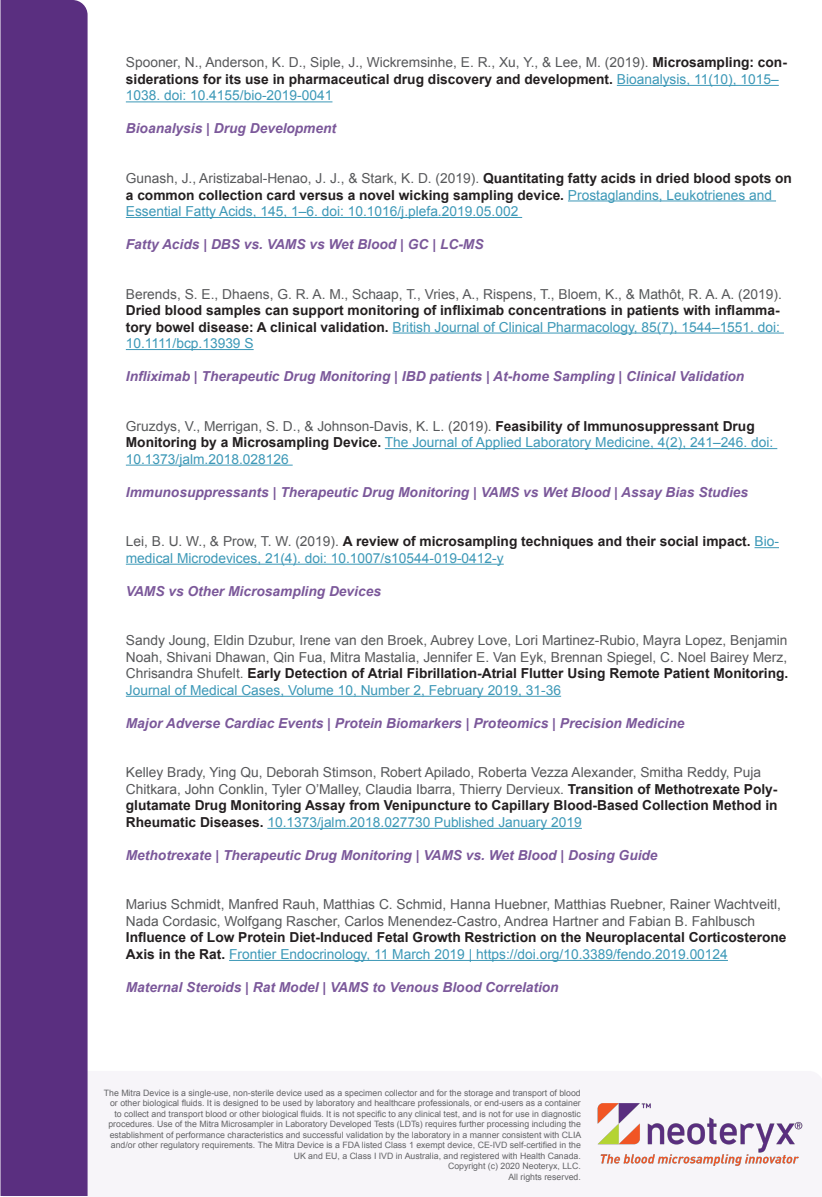
<style>
.page{position:relative;width:822px;height:1197px;background:#fff}
.page>*{position:absolute;margin:0;border:0;box-sizing:border-box;transform-origin:0 0}
.Keywords{font:700 13.75px/16.5px "Arial";color:#231f20}
.t1{font:13.75px/16.5px "Arial";color:#57585a}
.Keywords-2{font:italic 700 13.75px "Arial";color:#7b589a}
.Keywords-3{font:13.75px/16.5px "Arial";color:#3c98b7}
.t2{font:8.75px/10.5px "Arial";color:#636366;text-align:right}
.s1{font-weight:400;color:#57585a}
.s2{font-weight:400;color:#3c98b7}
.s3{color:#57585a}
.s4{font-weight:700;color:#231f20}
.s5{color:#3c98b7}
</style>
<div class="page">
<div style="left:1px;top:0;width:87px;height:1195px;background:#5a2f80"></div>
<img style="left:597px;top:1103px;width:205px;height:63px">
<hr style="left:616px;top:85px;width:162px;height:1px;background:#3c98b7">
<hr style="left:126px;top:102px;width:206px;height:1px;background:#3c98b7">
<hr style="left:567px;top:201px;width:208px;height:1px;background:#3c98b7">
<hr style="left:126px;top:217px;width:396px;height:1px;background:#3c98b7">
<hr style="left:392px;top:333px;width:391px;height:1px;background:#3c98b7">
<hr style="left:126px;top:349px;width:127px;height:1px;background:#3c98b7">
<hr style="left:385px;top:448px;width:392px;height:1px;background:#3c98b7">
<hr style="left:126px;top:465px;width:166px;height:1px;background:#3c98b7">
<svg style="left:754px;top:547px;width:24px;height:1px"></svg>
<hr style="left:126px;top:564px;width:377px;height:1px;background:#3c98b7">
<hr style="left:126px;top:696px;width:435px;height:1px;background:#3c98b7">
<hr style="left:267px;top:828px;width:314px;height:1px;background:#3c98b7">
<hr style="left:229px;top:960px;width:498px;height:1px;background:#3c98b7">
<p class="Keywords" style="left:126px;top:55px;width:662px"><span class="s1">Spooner, N., Anderson, K. D., Siple, J., Wickremsinhe, E. R., Xu, Y., &amp; Lee, M. (2019).</span> Microsampling: con&shy;siderations for its use in pharmaceutical drug discovery and development. <span class="s2">Bioanalysis, 11(10), 1015–<br>1038. doi: 10.4155/bio-2019-0041</span></p>
<p class="Keywords-2" style="left:126px;top:120px;width:212px">Bioanalysis | Drug Development</p>
<p class="Keywords" style="left:126px;top:170px;width:667px"><span class="s1">Gunash, J., Aristizabal-Henao, J. J., &amp; Stark, K. D. (2019).</span> Quantitating fatty acids in dried blood spots on a common collection card versus a novel wicking sampling device. <span class="s2">Prostaglandins, Leukotrienes and<br>Essential Fatty Acids, 145, 1–6. doi: 10.1016/j.plefa.2019.05.002</span></p>
<p class="Keywords-2" style="left:126px;top:235px;width:359px">Fatty Acids | DBS vs. VAMS vs Wet Blood | GC | LC-MS</p>
<p class="Keywords" style="left:126px;top:286px;width:657px"><span class="s1">Berends, S. E., Dhaens, G. R. A. M., Schaap, T., Vries, A., Rispens, T., Bloem, K., &amp; Mathôt, R. A. A. (2019).<br></span>Dried blood samples can support monitoring of infliximab concentrations in patients with inflamma&shy;tory bowel disease: A clinical validation. <span class="s2">British Journal of Clinical Pharmacology, 85(7), 1544–1551. doi:<br>10.1111/bcp.13939 S</span></p>
<p class="Keywords-2" style="left:126px;top:367px;width:619px">Infliximab | Therapeutic Drug Monitoring | IBD patients | At-home Sampling | Clinical Validation</p>
<p class="Keywords-3" style="left:126px;top:417px;width:649px"><span class="s3">Gruzdys, V., Merrigan, S. D., &amp; Johnson-Davis, K. L. (2019).</span> <span class="s4">Feasibility of Immunosuppressant Drug<br>Monitoring by a Microsampling Device.</span> The Journal of Applied Laboratory Medicine, 4(2), 241–246. doi:<br>10.1373/jalm.2018.028126</p>
<p class="Keywords-2" style="left:126px;top:483px;width:623px">Immunosuppressants | Therapeutic Drug Monitoring | VAMS vs Wet Blood | Assay Bias Studies</p>
<p class="Keywords-3" style="left:126px;top:533px;width:654px"><span class="s3">Lei, B. U. W., &amp; Prow, T. W. (2019).</span> <span class="s4">A review of microsampling techniques and their social impact.</span> Bio&shy;medical Microdevices, 21(4). doi: 10.1007/s10544-019-0412-y</p>
<p class="Keywords-2" style="left:126px;top:582px;width:256px">VAMS vs Other Microsampling Devices</p>
<p class="t1" style="left:126px;top:632px;width:663px;text-align:justify">Sandy Joung, Eldin Dzubur, Irene van den Broek, Aubrey Love, Lori Martinez-Rubio, Mayra Lopez, Benjamin Noah, Shivani Dhawan, Qin Fua, Mitra Mastalia, Jennifer E. Van Eyk, Brennan Spiegel, C. Noel Bairey Merz, Chrisandra Shufelt. <span class="s4">Early Detection of Atrial Fibrillation-Atrial Flutter Using Remote Patient Monitoring.<br></span><span class="s5">Journal of Medical Cases, Volume 10, Number 2, February 2019, 31-36</span></p>
<p class="Keywords-2" style="left:126px;top:714px;width:560px">Major Adverse Cardiac Events | Protein Biomarkers | Proteomics | Precision Medicine</p>
<p class="t1" style="left:126px;top:764px;width:653px">Kelley Brady, Ying Qu, Deborah Stimson, Robert Apilado, Roberta Vezza Alexander, Smitha Reddy, Puja Chitkara, John Conklin, Tyler O’Malley, Claudia Ibarra, Thierry Dervieux. <span class="s4">Transition of Methotrexate Poly&shy;glutamate Drug Monitoring Assay from Venipuncture to Capillary Blood-Based Collection Method in Rheumatic Diseases.</span> <span class="s5">10.1373/jalm.2018.027730 Published January 2019</span></p>
<p class="Keywords-2" style="left:126px;top:846px;width:533px">Methotrexate | Therapeutic Drug Monitoring | VAMS vs. Wet Blood | Dosing Guide</p>
<p class="t1" style="left:126px;top:896px;width:656px">Marius Schmidt, Manfred Rauh, Matthias C. Schmid, Hanna Huebner, Matthias Ruebner, Rainer Wachtveitl,<br>Nada Cordasic, Wolfgang Rascher, Carlos Menendez-Castro, Andrea Hartner and Fabian B. Fahlbusch</p>
<p class="Keywords" style="left:126px;top:929px;width:662px">Influence of Low Protein Diet-Induced Fetal Growth Restriction on the Neuroplacental Corticosterone<br>Axis in the Rat. <span class="s2">Frontier Endocrinology, 11 March 2019 | https://doi.org/10.3389/fendo.2019.00124</span></p>
<p class="Keywords-2" style="left:126px;top:978px;width:434px">Maternal Steroids | Rat Model | VAMS to Venous Blood Correlation</p>
<p class="t2" style="left:104px;top:1087px;width:479px">The Mitra Device is a single-use, non-sterile device used as a specimen collector and for the storage and transport of blood or other biological fluids. It is designed to be used by laboratory and healthcare professionals, or end-users as a container to collect and transport blood or other biological fluids. It is not specific to any clinical test, and is not for use in diagnostic procedures. Use of the Mitra Microsampler in Laboratory Developed Tests (LDTs) requires further processing including the establishment of performance characteristics and successful validation by the laboratory in a manner consistent with CLIA and/or other regulatory requirements. The Mitra Device is a FDA listed Class 1 exempt device, CE-IVD self-certified in the UK and EU, a Class I IVD in Australia, and registered with Health Canada.<br>Copyright (c) 2020 Neoteryx, LLC.<br>All rights reserved.</p>
</div>
